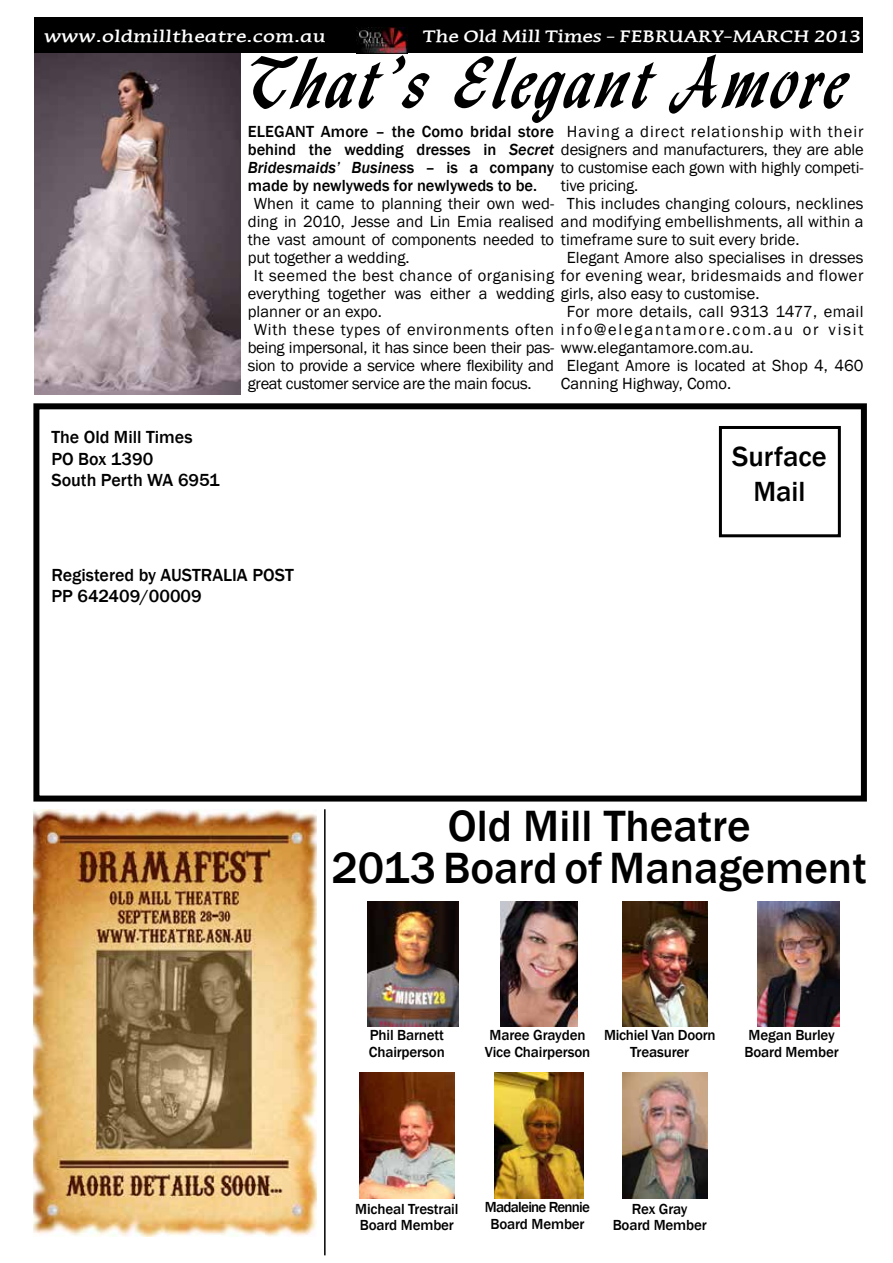
<style>
.page{position:relative;width:893px;height:1263px;background:#fff}
.page>*{position:absolute;margin:0;border:0;box-sizing:border-box;transform-origin:0 0}
.t1{font:700 69px "Lynda Cursive";letter-spacing:.05em;color:#000}
.t2{font:500 45px/42px "Franklin Gothic";color:#000;text-align:center}
.t3{font:500 28.5px/34.2px "Franklin Gothic";color:#000;text-align:center}
.t4{font:500 18px/21.6px "Franklin Gothic";color:#000}
.t5{font:700 18px "Mirror";color:#fff}
.t6{font:700 18px "Mirror";letter-spacing:.02em;color:#fff}
.t7{font:16.5px/18px "Franklin Gothic";color:#000}
.t8{font:500 16.5px/18px "Franklin Gothic";color:#000}
.t9{font:16.5px "Franklin Gothic";letter-spacing:-.02em;color:#000}
.t10{font:16.5px "Franklin Gothic";letter-spacing:.03em;color:#000}
.t11{font:16.5px "Franklin Gothic";letter-spacing:.04em;color:#000}
.t12{font:16.5px "Franklin Gothic";letter-spacing:.06em;color:#000}
.t13{font:16.5px "Franklin Gothic";letter-spacing:.02em;color:#000}
.t14{font:500 15px/16.5px "Franklin Gothic";letter-spacing:-.01em;color:#000;text-align:center}
.t15{font:500 15px/16.5px "Franklin Gothic";letter-spacing:-.05em;color:#000;text-align:center}
.s1{font-style:italic}
.s2{font-weight:400}
</style>
<div class="page">
<div style="left:34px;top:18px;width:829px;height:35px;background:#000"></div>
<img style="left:357px;top:27px;width:51px;height:27px">
<div style="left:33px;top:403px;width:834px;height:398px;border:6px solid #000"></div>
<div style="left:719px;top:426px;width:122px;height:111px;border:3px solid #000"></div>
<img style="left:501px;top:901px;width:77px;height:126px">
<img style="left:359px;top:1073px;width:95px;height:125px">
<img style="left:757px;top:901px;width:82px;height:126px">
<img style="left:622px;top:1073px;width:85px;height:125px">
<img style="left:622px;top:901px;width:85px;height:126px">
<img style="left:495px;top:1073px;width:88px;height:125px">
<img style="left:368px;top:901px;width:91px;height:126px">
<hr style="left:324px;top:809px;width:2px;height:446px;background:#000">
<img style="left:33px;top:809px;width:284px;height:428px">
<img style="left:34px;top:54px;width:206px;height:341px">
<p class="t6" style="left:44px;top:26px;width:283px">www.oldmilltheatre.com.au</p>
<p class="t5" style="left:423px;top:26px;width:440px">The Old Mill Times - FEBRUARY-MARCH 2013</p>
<p class="t4" style="left:51px;top:426px;width:170px">The Old Mill Times<br>PO Box 1390<br>South Perth WA 6951</p>
<h1 class="t1" style="left:248px;top:39px;width:603px">That’s Elegant Amore</h1>
<p class="t8" style="left:248px;top:123px;width:617px">ELEGANT Amore – the Como bridal store<br>behind the wedding dresses in <span class="s1">Secret</span> <span class="s2">designers and manufacturers, they are able </span><span class="s1">Bridesmaids’ Busines</span>s – is a company <span class="s2">to customise each gown with highly competi&shy;</span>made by newlyweds for newlyweds to be.</p>
<p class="t7" style="left:254px;top:195px;width:302px">When it came to planning their own wed-</p>
<p class="t7" style="left:248px;top:213px;width:617px">ding in 2010, Jesse and Lin Emia realised and modifying embellishments, all within a</p>
<p class="t7" style="left:248px;top:231px;width:553px">the vast amount of components needed to timeframe sure to suit every bride.</p>
<p class="t7" style="left:248px;top:249px;width:163px">put together a wedding.</p>
<p class="t10" style="left:254px;top:265px;width:611px">It seemed the best chance of organising for evening wear, bridesmaids and flower</p>
<p class="t7" style="left:248px;top:285px;width:513px">everything together was either a wedding girls, also easy to customise.</p>
<p class="t7" style="left:248px;top:303px;width:136px">planner or an expo.</p>
<p class="t11" style="left:254px;top:319px;width:611px">With these types of environments often info@elegantamore.com.au or visit</p>
<p class="t9" style="left:248px;top:337px;width:507px">being impersonal, it has since been their pas- www.elegantamore.com.au.</p>
<p class="t9" style="left:248px;top:355px;width:308px">sion to provide a service where flexibility and</p>
<p class="t9" style="left:248px;top:373px;width:285px">great customer service are the main focus.</p>
<p class="t12" style="left:567px;top:121px;width:298px">Having a direct relationship with their</p>
<p class="t7" style="left:567px;top:177px;width:298px;text-indent:-6px">tive pricing.<br>This includes changing colours, necklines</p>
<p class="t7" style="left:567px;top:249px;width:298px">Elegant Amore also specialises in dresses</p>
<p class="t13" style="left:567px;top:301px;width:298px">For more details, call 9313 1477, email</p>
<p class="t7" style="left:561px;top:357px;width:304px;text-indent:6px">Elegant Amore is located at Shop 4, 460<br>Canning Highway, Como.</p>
<h3 class="t3" style="left:732px;top:440px;width:96px">Surface<br>Mail</h3>
<p class="t4" style="left:51px;top:564px;width:244px">Registered by AUSTRALIA POST<br>PP 642409/00009</p>
<h2 class="t2" style="left:332px;top:805px;width:537px">Old Mill Theatre<br>2013 Board of Management</h2>
<p class="t14" style="left:369px;top:1027px;width:77px;text-align:left">Phil Barnett<br>Chairperson</p>
<p class="t14" style="left:485px;top:1027px;width:107px">Maree Grayden<br>Vice Chairperson</p>
<p class="t14" style="left:604px;top:1027px;width:113px">Michiel Van Doorn<br>Treasurer</p>
<p class="t14" style="left:744px;top:1027px;width:96px;text-align:left">Megan Burley<br>Board Member</p>
<p class="t14" style="left:355px;top:1200px;width:105px">Micheal Trestrail<br>Board Member</p>
<p class="t15" style="left:485px;top:1199px;width:107px">Madaleine Rennie<br>Board Member</p>
<p class="t14" style="left:613px;top:1200px;width:96px">Rex Gray<br>Board Member</p>
</div>
